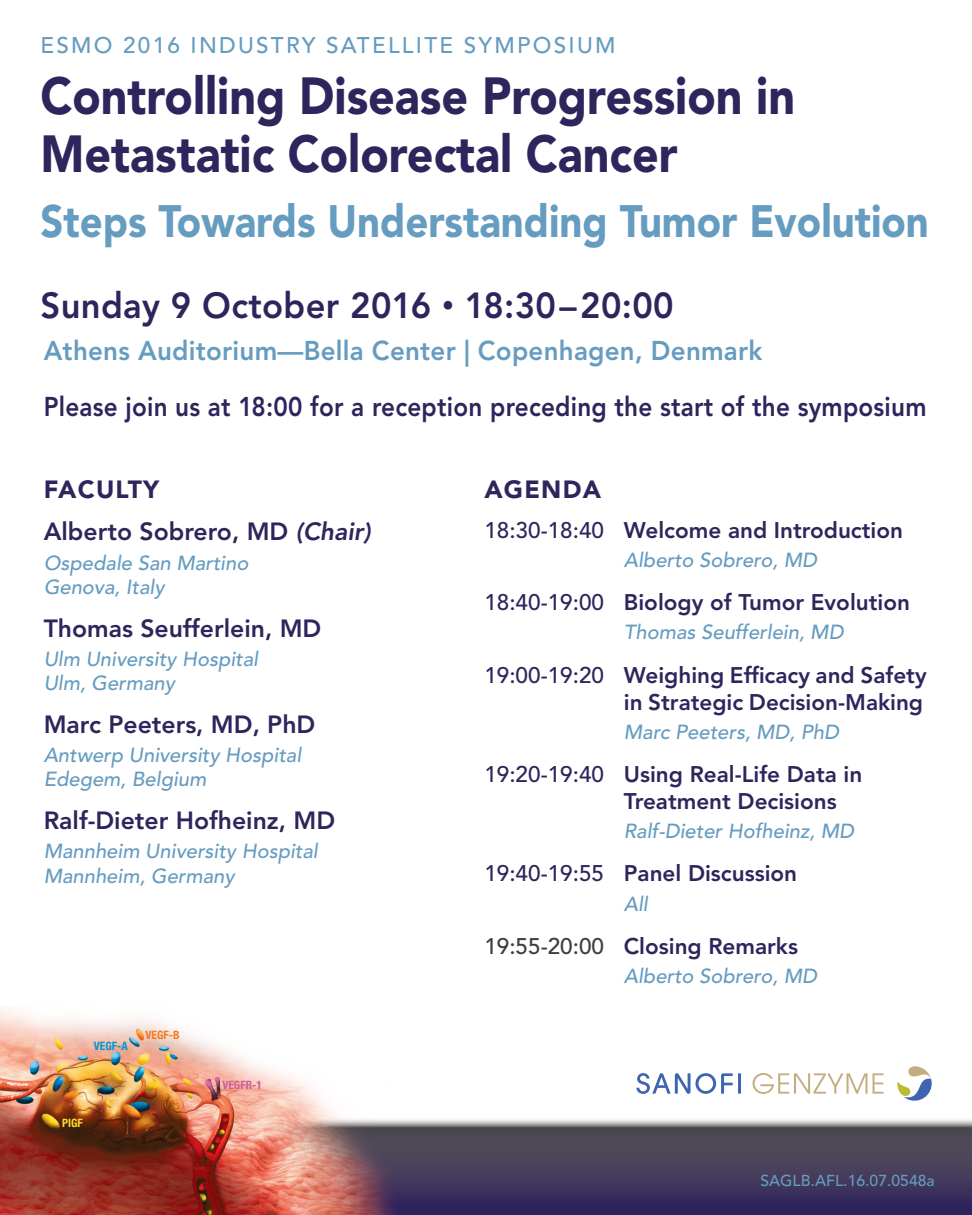
<style>
.page{position:relative;width:972px;height:1215px;background:#fff}
.page>*{position:absolute;margin:0;border:0;box-sizing:border-box;transform-origin:0 0}
.t1{font:900 51.75px/58.5px "Avenir LT Std";color:#2e255c;scale:.9 1}
.t2{font:900 45px "Avenir LT Std";color:#659cc0;scale:.89 1}
.t3{font:800 36px "Avenir LT Std";letter-spacing:.01em;color:#2e255c;scale:.96 1}
.t4{font:800 27px "Avenir LT Std";letter-spacing:.01em;color:#2e255c;scale:.9 1}
.t5{font:800 27px "Avenir LT Std";letter-spacing:.01em;color:#659cc0;scale:.96 1}
.t6{font:800 24.75px "Avenir LT Std";color:#2e255c}
.t7{font:900 24.75px "Avenir LT Std";letter-spacing:.05em;color:#2e255c}
.t8{font:800 22.5px/27px "Avenir LT Std";color:#2e255c;text-align:right}
.t9{font:500 22.5px "Avenir LT Std";letter-spacing:.1em;color:#659cc0}
.t10{font:italic 500 20.25px/24.3px "Avenir LT Std";color:#659cc0}
.t11{font:500 15.75px "Avenir LT Std";color:#659cc0}
.t12{font:700 condensed 11.47px "Helvetica Neue LT Std";color:#ce5d9c}
.t13{font:700 condensed 11.47px "Helvetica Neue LT Std";color:#0096d3}
.t14{font:700 condensed 11.47px "Helvetica Neue LT Std";color:#f47921}
.t15{font:700 condensed 11.47px "Helvetica Neue LT Std";color:#ffdb23}
.s1{font-size:24.75px}
.s2{font-style:italic}
.s3{font-weight:500}
.s4{font-weight:500;color:#3e3e3f}
</style>
<div class="page">
<svg style="left:396px;top:1119px;width:576px;height:96px;background:#4c4561"></svg>
<img style="left:0;top:1008px;width:396px;height:207px">
<svg style="left:636px;top:1073px;width:105px;height:21px"></svg>
<svg style="left:753px;top:1073px;width:131px;height:21px"></svg>
<svg style="left:897px;top:1066px;width:35px;height:35px"></svg>
<p class="t9" style="left:40px;top:32px;width:577px">ESMO 2016 INDUSTRY SATELLITE SYMPOSIUM</p>
<p class="t1" style="left:40px;top:66px;width:840px">Controlling Disease Progression in<br>Metastatic Colorectal Cancer</p>
<p class="t2" style="left:40px;top:195px;width:1000px">Steps Towards Understanding Tumor Evolution</p>
<p class="t3" style="left:40px;top:285px;width:661px">Sunday 9 October 2016 <span class="s1">•</span> 18:30–20:00</p>
<p class="t5" style="left:44px;top:335px;width:750px">Athens Auditorium—Bella Center | Copenhagen, Denmark</p>
<p class="t4" style="left:44px;top:391px;width:982px">Please join us at 18:00 for a reception preceding the start of the symposium</p>
<p class="t7" style="left:44px;top:474px;width:117px">FACULTY</p>
<p class="t6" style="left:44px;top:517px;width:329px">Alberto Sobrero, MD <span class="s2">(Chair)</span></p>
<p class="t10" style="left:44px;top:551px;width:206px">Ospedale San Martino<br>Genova, Italy</p>
<p class="t6" style="left:44px;top:613px;width:279px">Thomas Seufferlein, MD</p>
<p class="t10" style="left:44px;top:647px;width:216px">Ulm University Hospital<br>Ulm, Germany</p>
<p class="t6" style="left:44px;top:710px;width:273px">Marc Peeters, MD, PhD</p>
<p class="t10" style="left:44px;top:743px;width:259px">Antwerp University Hospital<br>Edegem, Belgium</p>
<p class="t6" style="left:44px;top:806px;width:293px">Ralf-Dieter Hofheinz, MD</p>
<p class="t10" style="left:44px;top:840px;width:276px">Mannheim University Hospital<br>Mannheim, Germany</p>
<p class="t13" style="left:94px;top:1039px;width:35px">VEGF-A</p>
<p class="t14" style="left:146px;top:1028px;width:35px">VEGF-B</p>
<p class="t15" style="left:62px;top:1116px;width:22px">PIGF</p>
<p class="t12" style="left:222px;top:1077px;width:41px">VEGFR-1</p>
<p class="t7" style="left:484px;top:474px;width:118px">AGENDA</p>
<p class="t8" style="left:484px;top:516px;width:420px"><span class="s3">18:30-18:40</span> Welcome and Introduction</p>
<p class="t10" style="left:624px;top:548px;width:195px">Alberto Sobrero, MD</p>
<p class="t8" style="left:484px;top:589px;width:427px"><span class="s3">18:40-19:00</span> Biology of Tumor Evolution</p>
<p class="t10" style="left:624px;top:621px;width:221px">Thomas Seufferlein, MD</p>
<p class="t8" style="left:484px;top:661px;width:444px"><span class="s3">19:00-19:20</span> Weighing Efficacy and Safety in Strategic Decision-Making</p>
<p class="t10" style="left:624px;top:720px;width:217px">Marc Peeters, MD, PhD</p>
<p class="t8" style="left:624px;top:761px;width:240px;text-align:left;text-indent:-140px"><span class="s3">19:20-19:40</span> Using Real-Life Data in<br>Treatment Decisions</p>
<p class="t10" style="left:624px;top:820px;width:232px">Ralf-Dieter Hofheinz, MD</p>
<p class="t8" style="left:484px;top:860px;width:314px"><span class="s3">19:40-19:55</span> Panel Discussion</p>
<p class="t10" style="left:624px;top:892px;width:25px">All</p>
<p class="t8" style="left:484px;top:933px;width:315px"><span class="s4">19:55-20:00</span> Closing Remarks</p>
<p class="t10" style="left:624px;top:965px;width:195px">Alberto Sobrero, MD</p>
<p class="t11" style="left:760px;top:1172px;width:176px">SAGLB.AFL.16.07.0548a</p>
</div>
